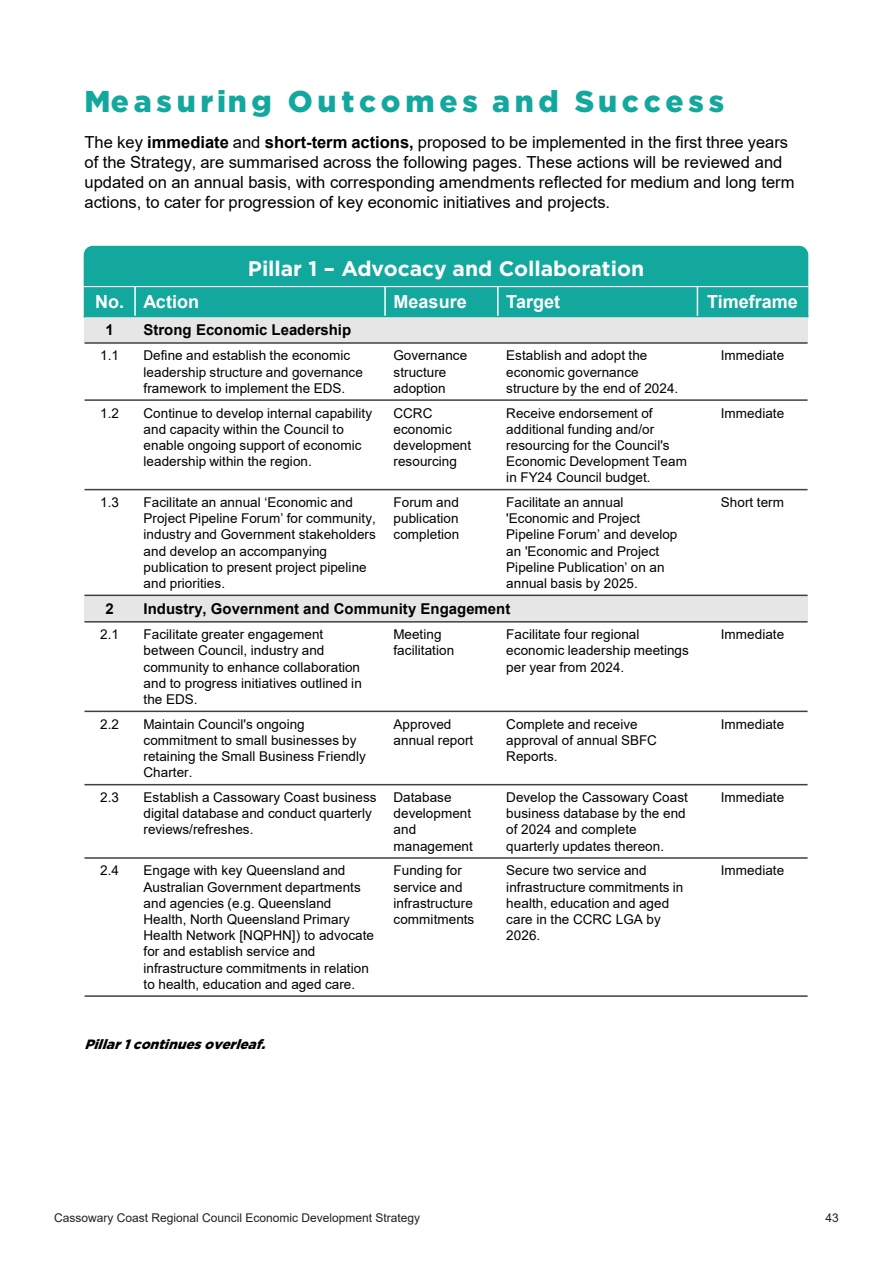
<style>
.page{position:relative;width:893px;height:1263px;background:#fff}
.page>*{position:absolute;margin:0;border:0;box-sizing:border-box;transform-origin:0 0}
.t1{font:900 30px "Gotham";letter-spacing:.16em;color:#13a89e}
.t2{font:700 21px "Gotham";color:#fff}
.t3{font:700 18px "Arial";color:#fff}
.t4{font:16.5px/19.8px "Arial";color:#000}
.t5{font:700 15px "Arial";letter-spacing:.005em;color:#000}
.t6{font:13.5px/16.2px "Arial";letter-spacing:.005em;color:#000}
.t7{font:italic 900 13.5px "Gotham";color:#000}
.t8{font:12px "Arial";color:#231f20}
.s1{font-weight:700}
</style>
<div class="page">
<div style="left:85px;top:286px;width:50px;height:30px;background:#13a89e"></div>
<div style="left:135px;top:286px;width:250px;height:30px;background:#13a89e"></div>
<div style="left:385px;top:286px;width:113px;height:30px;background:#13a89e"></div>
<div style="left:498px;top:286px;width:199px;height:30px;background:#13a89e"></div>
<div style="left:697px;top:286px;width:111px;height:30px;background:#13a89e"></div>
<div style="left:85px;top:316px;width:50px;height:27px;background:#e7e6e6"></div>
<div style="left:135px;top:316px;width:250px;height:27px;background:#e7e6e6"></div>
<div style="left:385px;top:316px;width:113px;height:27px;background:#e7e6e6"></div>
<div style="left:498px;top:316px;width:199px;height:27px;background:#e7e6e6"></div>
<div style="left:697px;top:316px;width:111px;height:27px;background:#e7e6e6"></div>
<div style="left:85px;top:595px;width:50px;height:27px;background:#e7e6e6"></div>
<div style="left:135px;top:595px;width:673px;height:27px;background:#e7e6e6"></div>
<hr style="left:134px;top:286px;width:2px;height:31px;background:#fff">
<hr style="left:384px;top:286px;width:2px;height:31px;background:#fff">
<hr style="left:497px;top:286px;width:2px;height:31px;background:#fff">
<hr style="left:697px;top:286px;width:1px;height:31px;background:#fff">
<hr style="left:84px;top:316px;width:724px;height:1px;background:#13a89e">
<hr style="left:85px;top:342px;width:723px;height:2px;background:#404040">
<hr style="left:85px;top:399px;width:723px;height:2px;background:#404040">
<hr style="left:85px;top:489px;width:723px;height:1px;background:#404040">
<hr style="left:85px;top:595px;width:723px;height:1px;background:#404040">
<hr style="left:85px;top:621px;width:723px;height:2px;background:#404040">
<hr style="left:85px;top:711px;width:723px;height:1px;background:#404040">
<hr style="left:85px;top:784px;width:723px;height:1px;background:#404040">
<hr style="left:85px;top:857px;width:723px;height:2px;background:#404040">
<hr style="left:84px;top:286px;width:1px;height:31px;background:#13a89e">
<hr style="left:85px;top:995px;width:723px;height:2px;background:#404040">
<div style="left:83px;top:245px;width:726px;height:42px;background:#13a89e"></div>
<p class="t1" style="left:85px;top:80px;width:641px">Measuring Outcomes and Success</p>
<p class="t4" style="left:85px;top:133px;width:712px">The key <span class="s1">immediate</span> and <span class="s1">short-term actions,</span> proposed to be implemented in the first three years of the Strategy, are summarised across the following pages. These actions will be reviewed and updated on an annual basis, with corresponding amendments reflected for medium and long term actions, to cater for progression of key economic initiatives and projects.</p>
<p class="t2" style="left:248px;top:256px;width:398px">Pillar 1 – Advocacy and Collaboration</p>
<p class="t3" style="left:95px;top:289px;width:105px">No. Action</p>
<p class="t3" style="left:394px;top:289px;width:75px">Measure</p>
<p class="t3" style="left:506px;top:289px;width:55px">Target</p>
<p class="t3" style="left:707px;top:289px;width:92px">Timeframe</p>
<p class="t5" style="left:106px;top:319px;width:10px">1</p>
<p class="t5" style="left:144px;top:319px;width:209px">Strong Economic Leadership</p>
<p class="t6" style="left:100px;top:347px;width:20px">1.1</p>
<p class="t6" style="left:144px;top:347px;width:221px">Define and establish the economic leadership structure and governance framework to implement the EDS.</p>
<p class="t6" style="left:394px;top:347px;width:75px">Governance structure adoption</p>
<p class="t6" style="left:506px;top:347px;width:174px">Establish and adopt the economic governance structure by the end of 2024.</p>
<p class="t6" style="left:721px;top:347px;width:65px">Immediate</p>
<p class="t6" style="left:100px;top:405px;width:20px">1.2</p>
<p class="t6" style="left:144px;top:405px;width:230px">Continue to develop internal capability and capacity within the Council to enable ongoing support of economic leadership within the region.</p>
<p class="t6" style="left:394px;top:405px;width:79px">CCRC economic development resourcing</p>
<p class="t6" style="left:506px;top:405px;width:182px">Receive endorsement of additional funding and/or resourcing for the Council's<br>Economic Development Team in FY24 Council budget.</p>
<p class="t6" style="left:721px;top:405px;width:65px">Immediate</p>
<p class="t6" style="left:100px;top:494px;width:20px">1.3</p>
<p class="t6" style="left:144px;top:494px;width:234px">Facilitate an annual ‘Economic and Project Pipeline Forum’ for community, industry and Government stakeholders and develop an accompanying publication to present project pipeline and priorities.</p>
<p class="t6" style="left:394px;top:494px;width:67px;text-align:justify">Forum and publication completion</p>
<p class="t6" style="left:506px;top:494px;width:173px">Facilitate an annual 'Economic and Project<br>Pipeline Forum’ and develop an 'Economic and Project<br>Pipeline Publication’ on an annual basis by 2025.</p>
<p class="t6" style="left:721px;top:494px;width:65px">Short term</p>
<p class="t5" style="left:106px;top:598px;width:10px">2</p>
<p class="t5" style="left:144px;top:598px;width:368px">Industry, Government and Community Engagement</p>
<p class="t6" style="left:100px;top:626px;width:20px">2.1</p>
<p class="t6" style="left:144px;top:626px;width:220px">Facilitate greater engagement between Council, industry and community to enhance collaboration and to progress initiatives outlined in the EDS.</p>
<p class="t6" style="left:394px;top:626px;width:62px">Meeting facilitation</p>
<p class="t6" style="left:506px;top:626px;width:184px">Facilitate four regional economic leadership meetings per year from 2024.</p>
<p class="t6" style="left:721px;top:626px;width:65px">Immediate</p>
<p class="t6" style="left:100px;top:716px;width:20px">2.2</p>
<p class="t6" style="left:144px;top:716px;width:224px">Maintain Council's ongoing commitment to small businesses by retaining the Small Business Friendly<br>Charter.</p>
<p class="t6" style="left:394px;top:716px;width:81px">Approved annual report</p>
<p class="t6" style="left:506px;top:716px;width:152px">Complete and receive approval of annual SBFC<br>Reports.</p>
<p class="t6" style="left:721px;top:716px;width:65px">Immediate</p>
<p class="t6" style="left:100px;top:789px;width:20px">2.3</p>
<p class="t6" style="left:144px;top:789px;width:234px">Establish a Cassowary Coast business digital database and conduct quarterly reviews/refreshes.</p>
<p class="t6" style="left:394px;top:789px;width:81px">Database development and management</p>
<p class="t6" style="left:506px;top:789px;width:183px">Develop the Cassowary Coast business database by the end of 2024 and complete quarterly updates thereon.</p>
<p class="t6" style="left:721px;top:789px;width:65px">Immediate</p>
<p class="t6" style="left:100px;top:862px;width:20px">2.4</p>
<p class="t6" style="left:144px;top:862px;width:232px">Engage with key Queensland and Australian Government departments and agencies (e.g. Queensland Health, North Queensland Primary Health Network [NQPHN]) to advocate for and establish service and infrastructure commitments in relation to health, education and aged care.</p>
<p class="t6" style="left:394px;top:862px;width:82px">Funding for service and infrastructure commitments</p>
<p class="t6" style="left:506px;top:862px;width:179px">Secure two service and infrastructure commitments in health, education and aged care in the CCRC LGA by<br>2026.</p>
<p class="t6" style="left:721px;top:862px;width:65px">Immediate</p>
<p class="t7" style="left:85px;top:1035px;width:188px">Pillar1continuesoverleaf.</p>
<p class="t8" style="left:54px;top:1209px;width:368px">Cassowary Coast Regional Council Economic Development Strategy</p>
<p class="t8" style="left:826px;top:1209px;width:15px">43</p>
</div>
